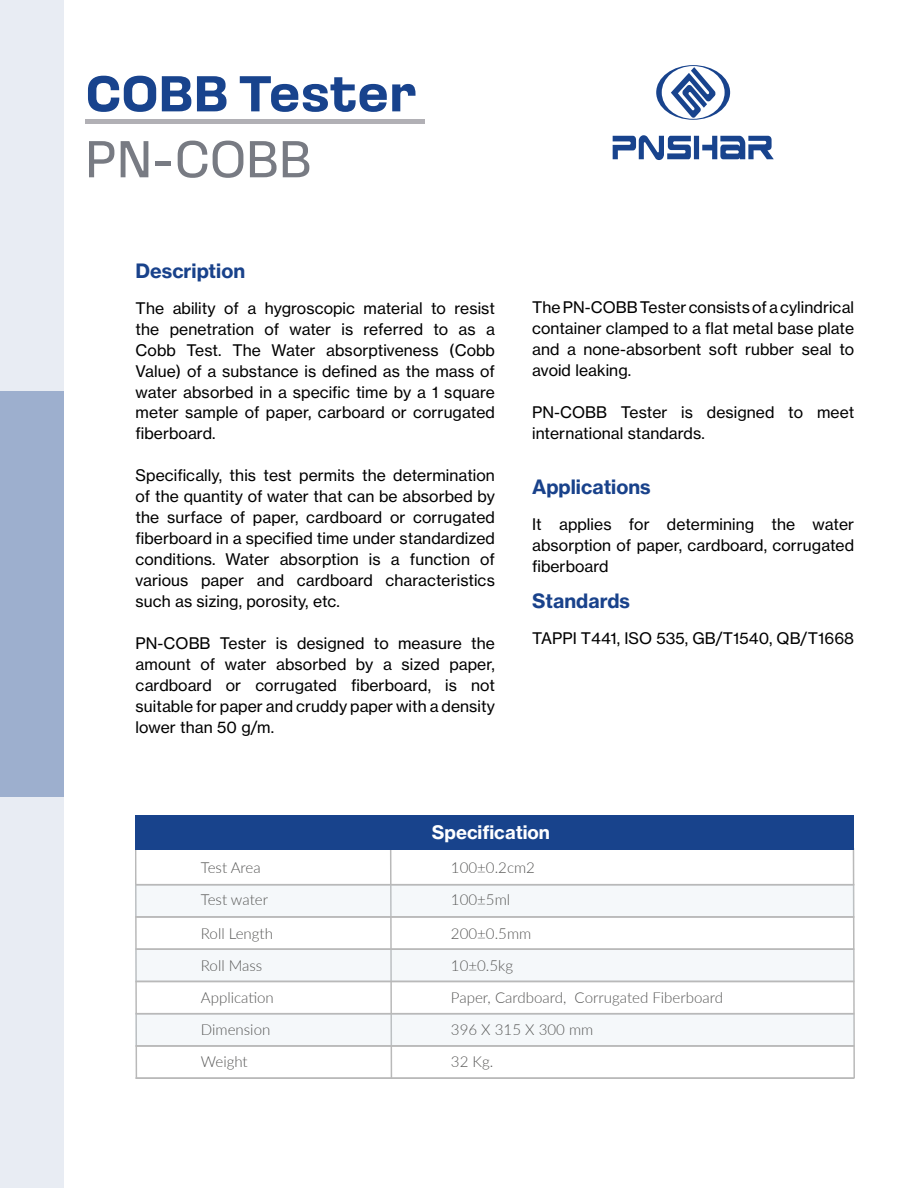
<style>
.page{position:relative;width:918px;height:1188px;background:#fff}
.page>*{position:absolute;margin:0;border:0;box-sizing:border-box;transform-origin:0 0}
.t1{font:54px "Loos Normal";color:#787b83}
.t2{font:700 52.5px "Loos Normal";color:#18438d}
.t3{font:19.5px "N Haas Grotesk TX Pro 75 Bd";color:#19428b}
.t4{font:18.45px "N Haas Grotesk TX Pro 75 Bd";color:#fff}
.t5{font:15.75px/21px "N Haas Grotesk TX Pro 55 Rg";letter-spacing:.005em;color:#000;text-align:justify}
.t6{font:300 15.15px/32.7px "Lato";color:#585857}
</style>
<div class="page">
<div style="left:85px;top:119px;width:340px;height:5px;background:#b1b0b5"></div>
<div style="left:0;top:0;width:64px;height:1188px;background:#e8ecf3"></div>
<div style="left:0;top:391px;width:64px;height:406px;background:#9dafce"></div>
<svg style="left:656px;top:65px;width:74px;height:55px"></svg>
<svg style="left:613px;top:135px;width:161px;height:25px"></svg>
<svg style="left:389px;top:850px;width:4px;height:227px"></svg>
<svg style="left:136px;top:850px;width:2px;height:227px"></svg>
<svg style="left:852px;top:850px;width:2px;height:227px"></svg>
<div style="left:136px;top:885px;width:718px;height:31px;background:#f5f8fa"></div>
<hr style="left:136px;top:884px;width:718px;height:1px;background:#b9b9b9">
<div style="left:136px;top:949px;width:718px;height:32px;background:#f5f8fa"></div>
<hr style="left:136px;top:916px;width:718px;height:2px;background:#b9b9b9">
<hr style="left:136px;top:948px;width:718px;height:2px;background:#b9b9b9">
<div style="left:136px;top:1014px;width:718px;height:31px;background:#f5f8fa"></div>
<hr style="left:136px;top:981px;width:718px;height:1px;background:#b9b9b9">
<hr style="left:136px;top:1013px;width:718px;height:1px;background:#b9b9b9">
<hr style="left:136px;top:1045px;width:718px;height:2px;background:#b9b9b9">
<hr style="left:136px;top:1077px;width:718px;height:2px;background:#b9b9b9">
<div style="left:136px;top:816px;width:718px;height:34px;background:#18438c"></div>
<h2 class="t2" style="left:85px;top:56px;width:333px">COBB Tester</h2>
<h1 class="t1" style="left:85px;top:121px;width:228px">PN-COBB</h1>
<p class="t3" style="left:136px;top:258px;width:111px">Description</p>
<p class="t5" style="left:136px;top:297px;width:361px">The ability of a hygroscopic material to resist the penetration of water is referred to as a Cobb Test. The Water absorptiveness (Cobb Value) of a substance is defined as the mass of water absorbed in a specific time by a 1 square meter sample of paper, carboard or corrugated fiberboard.</p>
<p class="t5" style="left:136px;top:465px;width:361px">Specifically, this test permits the determination of the quantity of water that can be absorbed by the surface of paper, cardboard or corrugated fiberboard in a specified time under standardized conditions. Water absorption is a function of various paper and cardboard characteristics such as sizing, porosity, etc.</p>
<p class="t5" style="left:136px;top:633px;width:361px">PN-COBB Tester is designed to measure the amount of water absorbed by a sized paper, cardboard or corrugated fiberboard, is not suitable for paper and cruddy paper with a density lower than 50 g/m.</p>
<p class="t5" style="left:532px;top:297px;width:324px">The PN-COBB Tester consists of a cylindrical container clamped to a flat metal base plate and a none-absorbent soft rubber seal to avoid leaking.</p>
<p class="t5" style="left:532px;top:402px;width:324px">PN-COBB Tester is designed to meet international standards.</p>
<p class="t3" style="left:532px;top:475px;width:120px">Applications</p>
<p class="t5" style="left:532px;top:514px;width:324px">It applies for determining the water absorption of paper, cardboard, corrugated fiberboard</p>
<p class="t3" style="left:532px;top:589px;width:100px">Standards</p>
<p class="t5" style="left:532px;top:628px;width:324px">TAPPI T441, ISO 535, GB/T1540, QB/T1668</p>
<p class="t6" style="left:201px;top:850px;width:69px">Test Area<br>Test water</p>
<p class="t6" style="left:201px;top:916px;width:74px">Roll Length</p>
<p class="t6" style="left:201px;top:949px;width:75px">Roll Mass<br>Application</p>
<p class="t4" style="left:432px;top:821px;width:120px">Specification</p>
<p class="t6" style="left:451px;top:850px;width:86px">100±0.2cm2<br>100±5ml</p>
<p class="t6" style="left:451px;top:916px;width:82px">200±0.5mm</p>
<p class="t6" style="left:451px;top:949px;width:64px">10±0.5kg</p>
<p class="t6" style="left:451px;top:981px;width:274px">Paper, Cardboard, Corrugated Fiberboard</p>
<p class="t6" style="left:201px;top:1013px;width:71px">Dimension</p>
<p class="t6" style="left:451px;top:1013px;width:144px">396 X 315 X 300 mm</p>
<p class="t6" style="left:201px;top:1045px;width:48px">Weight</p>
<p class="t6" style="left:451px;top:1045px;width:44px">32 Kg.</p>
</div>
